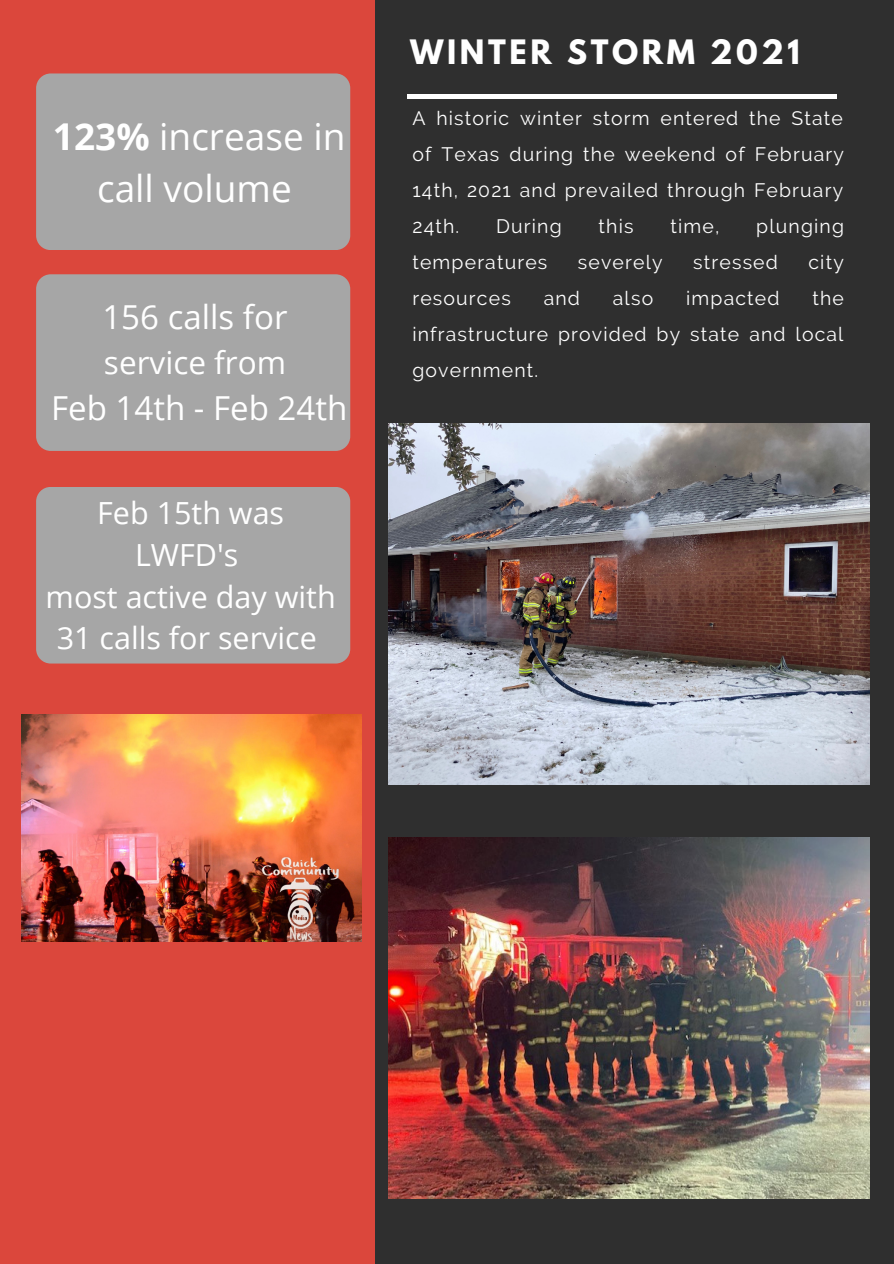
<style>
.page{position:relative;width:894px;height:1264px;background:#fff}
.page>*{position:absolute;margin:0;border:0;box-sizing:border-box;transform-origin:0 0}
.t1{font:36.9px/51px "Open Sans";color:#fff;text-align:center}
.t2{font:33px "Open Sans";color:#fff}
.t3{font:31.5px "Open Sans";color:#fff}
.t4{font:30.45px/41.7px "Open Sans";color:#fff;text-align:center}
.t5{font:700 29.85px "League Spartan";letter-spacing:.12em;color:#fff}
.t6{font:19.35px/36px "Raleway";letter-spacing:.06em;color:#fff;text-align:justify}
.s1{font-weight:700}
</style>
<div class="page">
<div style="left:0;top:0;width:893px;height:1263px;background:#db473c"></div>
<div style="left:375px;top:0;width:518px;height:1263px;background:#2f2f2f"></div>
<hr style="left:407px;top:95px;width:429px;height:3px;background:#fff">
<img style="left:388px;top:424px;width:481px;height:360px">
<img style="left:388px;top:837px;width:481px;height:361px">
<img style="left:22px;top:714px;width:340px;height:227px">
<div style="left:36px;top:487px;width:314px;height:176px;background:#a6a6a6;border-radius:15px"></div>
<div style="left:36px;top:274px;width:314px;height:177px;background:#a6a6a6;border-radius:15px"></div>
<div style="left:36px;top:73px;width:314px;height:177px;background:#a6a6a6;border-radius:15px"></div>
<h1 class="t1" style="left:53px;top:111px;width:294px"><span class="s1">123%</span> increase in call volume</h1>
<h2 class="t2" style="left:102px;top:294px;width:186px">156 calls for</h2>
<h3 class="t3" style="left:104px;top:341px;width:184px">service from</h3>
<h2 class="t2" style="left:51px;top:384px;width:297px">Feb 14th - Feb 24th</h2>
<h3 class="t4" style="left:46px;top:491px;width:291px">Feb 15th was<br>LWFD's<br>most active day with<br>31 calls for service</h3>
<h3 class="t5" style="left:410px;top:37px;width:391px">WINTER STORM 2021</h3>
<p class="t6" style="left:412px;top:100px;width:433px">A historic winter storm entered the State of Texas during the weekend of February 14th, 2021 and prevailed through February 24th.</p>
<p class="t6" style="left:496px;top:208px;width:67px">During</p>
<p class="t6" style="left:598px;top:208px;width:36px">this</p>
<p class="t6" style="left:670px;top:208px;width:50px">time,</p>
<p class="t6" style="left:756px;top:208px;width:89px">plunging</p>
<p class="t6" style="left:412px;top:244px;width:136px">temperatures</p>
<p class="t6" style="left:577px;top:244px;width:86px">severely</p>
<p class="t6" style="left:693px;top:244px;width:86px">stressed</p>
<p class="t6" style="left:808px;top:244px;width:37px">city</p>
<p class="t6" style="left:412px;top:280px;width:100px">resources</p>
<p class="t6" style="left:543px;top:280px;width:38px">and</p>
<p class="t6" style="left:612px;top:280px;width:42px">also</p>
<p class="t6" style="left:686px;top:280px;width:95px">impacted</p>
<p class="t6" style="left:412px;top:280px;width:433px;text-indent:400px">the infrastructure provided by state and local government.</p>
</div>
